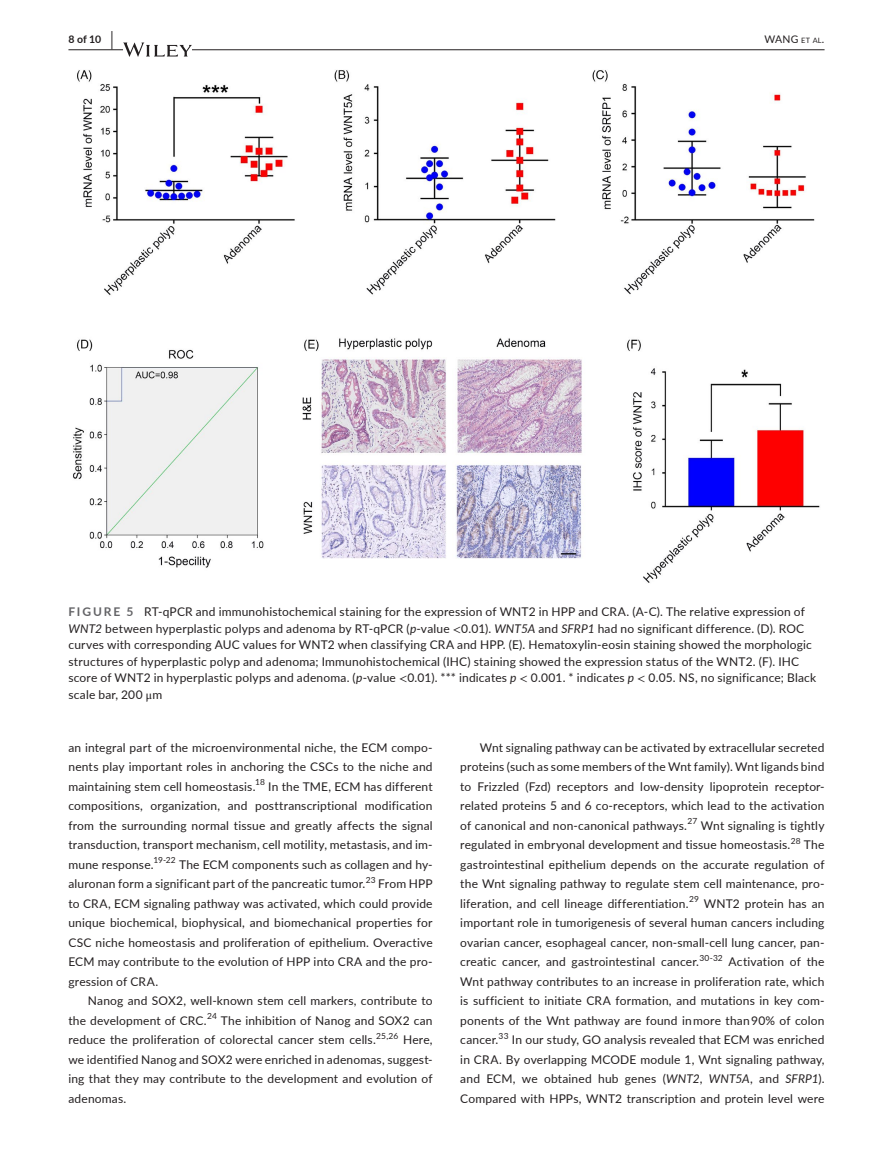
<style>
.page{position:relative;width:893px;height:1174px;background:#fff}
.page>*{position:absolute;margin:0;border:0;box-sizing:border-box;transform-origin:0 0}
.t1{font:12px/19.5px "Lato";letter-spacing:.015em;color:#231f20;text-align:justify}
.t2{font:10.5px "Lato";color:#231f20}
.t3{font:700 10.5px "Lato";color:#231f20}
.t4{font:8.4px "Lato";letter-spacing:.01em;color:#231f20}
.s1{font-size:19.5px}
.s2{font-size:7.35px}
.s3{font-weight:700;color:#636366}
.s4{font-style:italic}
.s5{font-family:"STIX"}
</style>
<div class="page">
<hr style="left:68px;top:49px;width:756px;height:1px;background:#231f20">
<svg style="left:123px;top:42px;width:69px;height:15px"></svg>
<img style="left:73px;top:70px;width:747px;height:513px">
<p class="t3" style="left:68px;top:31px;width:46px">8 of 10 <span class="s1">|</span></p>
<p class="t2" style="left:764px;top:31px;width:61px">WANG <span class="s2">et al</span>.</p>
<p class="t1" style="left:68px;top:603px;width:749px;line-height:16.5px;text-align:left"><span class="s3">FIGURE 5</span> RT-qPCR and immunohistochemical staining for the expression of WNT2 in HPP and CRA. (A-C). The relative expression of <span class="s4">WNT2</span> between hyperplastic polyps and adenoma by RT-qPCR (<span class="s4">p</span>-value <span class="s5">&lt;</span>0.01). <span class="s4">WNT5A</span> and <span class="s4">SFRP1</span> had no significant difference. (D). ROC curves with corresponding AUC values for WNT2 when classifying CRA and HPP. (E). Hematoxylin-eosin staining showed the morphologic structures of hyperplastic polyp and adenoma; Immunohistochemical (IHC) staining showed the expression status of the WNT2. (F). IHC score of WNT2 in hyperplastic polyps and adenoma. (<span class="s4">p</span>-value <span class="s5">&lt;</span>0.01). *** indicates <span class="s4">p</span> <span class="s5">&lt;</span> 0.001. * indicates <span class="s4">p</span> <span class="s5">&lt;</span> 0.05. NS, no significance; Black scale bar, 200 <span class="s5">μ</span>m</p>
<p class="t1" style="left:68px;top:737px;width:366px">an integral part of the microenvironmental niche, the ECM compo&shy;nents play important roles in anchoring the CSCs to the niche and maintaining stem cell homeostasis.</p>
<p class="t4" style="left:255px;top:776px;width:11px">18</p>
<p class="t1" style="left:68px;top:776px;width:366px;text-indent:200px">In the TME, ECM has different compositions, organization, and posttranscriptional modification from the surrounding normal tissue and greatly affects the signal transduction, transport mechanism, cell motility, metastasis, and im&shy;mune response.</p>
<p class="t4" style="left:153px;top:854px;width:24px">19-22</p>
<p class="t1" style="left:68px;top:854px;width:366px;text-indent:111px">The ECM components such as collagen and hy&shy;aluronan form a significant part of the pancreatic tumor.</p>
<p class="t4" style="left:366px;top:874px;width:11px">23</p>
<p class="t1" style="left:68px;top:873px;width:366px;text-indent:310px">From HPP to CRA, ECM signaling pathway was activated, which could provide unique biochemical, biophysical, and biomechanical properties for CSC niche homeostasis and proliferation of epithelium. Overactive ECM may contribute to the evolution of HPP into CRA and the pro&shy;gression of CRA.</p>
<p class="t1" style="left:68px;top:990px;width:366px;text-indent:20px">Nanog and SOX2, well-known stem cell markers, contribute to the development of CRC.<sup>24</sup> The inhibition of Nanog and SOX2 can reduce the proliferation of colorectal cancer stem cells.<sup>25,26</sup> Here, we identified Nanog and SOX2 were enriched in adenomas, suggest&shy;ing that they may contribute to the development and evolution of adenomas.</p>
<p class="t1" style="left:460px;top:737px;width:366px;text-indent:20px">Wnt signaling pathway can be activated by extracellular secreted proteins (such as some members of the Wnt family). Wnt ligands bind to Frizzled (Fzd) receptors and low-density lipoprotein receptor&shy;related proteins 5 and 6 co-receptors, which lead to the activation of canonical and non-canonical pathways.<sup>27</sup> Wnt signaling is tightly regulated in embryonal development and tissue homeostasis.</p>
<p class="t4" style="left:791px;top:835px;width:11px">28</p>
<p class="t1" style="left:460px;top:834px;width:366px;text-indent:344px">The gastrointestinal epithelium depends on the accurate regulation of the Wnt signaling pathway to regulate stem cell maintenance, pro&shy;liferation, and cell lineage differentiation.</p>
<p class="t4" style="left:689px;top:893px;width:11px">29</p>
<p class="t1" style="left:460px;top:893px;width:366px;text-indent:244px">WNT2 protein has an important role in tumorigenesis of several human cancers including ovarian cancer, esophageal cancer, non-small-cell lung cancer, pan&shy;creatic cancer, and gastrointestinal cancer.</p>
<p class="t4" style="left:699px;top:952px;width:25px">30-32</p>
<p class="t1" style="left:460px;top:951px;width:366px;text-indent:268px">Activation of the Wnt pathway contributes to an increase in proliferation rate, which is sufficient to initiate CRA formation, and mutations in key com&shy;ponents of the Wnt pathway are found in more than 90% of colon cancer.<sup>33</sup> In our study, GO analysis revealed that ECM was enriched in CRA. By overlapping MCODE module 1, Wnt signaling pathway, and ECM, we obtained hub genes (<span class="s4">WNT2</span>, <span class="s4">WNT5A</span>, and <span class="s4">SFRP1</span>).<br>Compared with HPPs, WNT2 transcription and protein level were</p>
</div>
